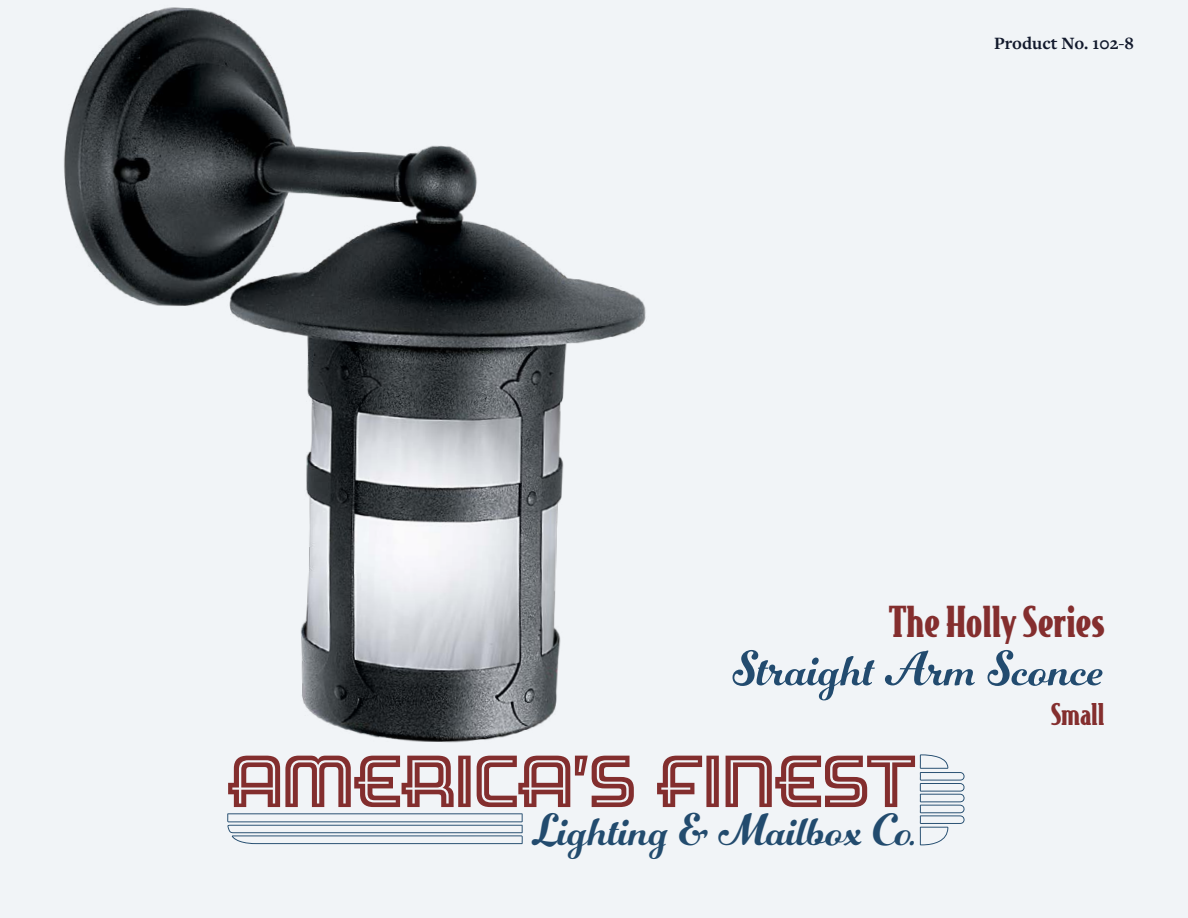
<style>
.page{position:relative;width:1188px;height:918px;background:#f1f4f7}
.page>*{position:absolute;margin:0;border:0;box-sizing:border-box;transform-origin:0 0}
.t1{font:70.8px "Hotel";letter-spacing:-.005em;color:#832e2e}
.t2{font:51px "Number Five Smooth";color:#224b6f}
.t3{font:46.95px "Number Five Smooth";color:#224b6e}
.t4{font:900 40.5px "Bodega Serif";color:#842e2e}
.t5{font:900 28.5px "Bodega Serif";color:#842e2e}
.t6{font:700 18px "Freight Text Pro";color:#131a2d}
</style>
<div class="page">
<svg style="left:227px;top:813px;width:296px;height:31px"></svg>
<svg style="left:920px;top:754px;width:45px;height:91px"></svg>
<img style="left:64px;top:7px;width:582px;height:736px">
<p class="t6" style="left:994px;top:31px;width:141px">Product No. 102-8</p>
<p class="t4" style="left:889px;top:595px;width:217px">The Holly Series</p>
<p class="t2" style="left:733px;top:638px;width:373px">Straight Arm Sconce</p>
<h1 class="t1" style="left:227px;top:744px;width:691px">AMERICA’S FINEST</h1>
<p class="t3" style="left:532px;top:801px;width:386px">Lighting &amp; Mailbox Co.</p>
<p class="t5" style="left:1051px;top:695px;width:55px">Small</p>
</div>
